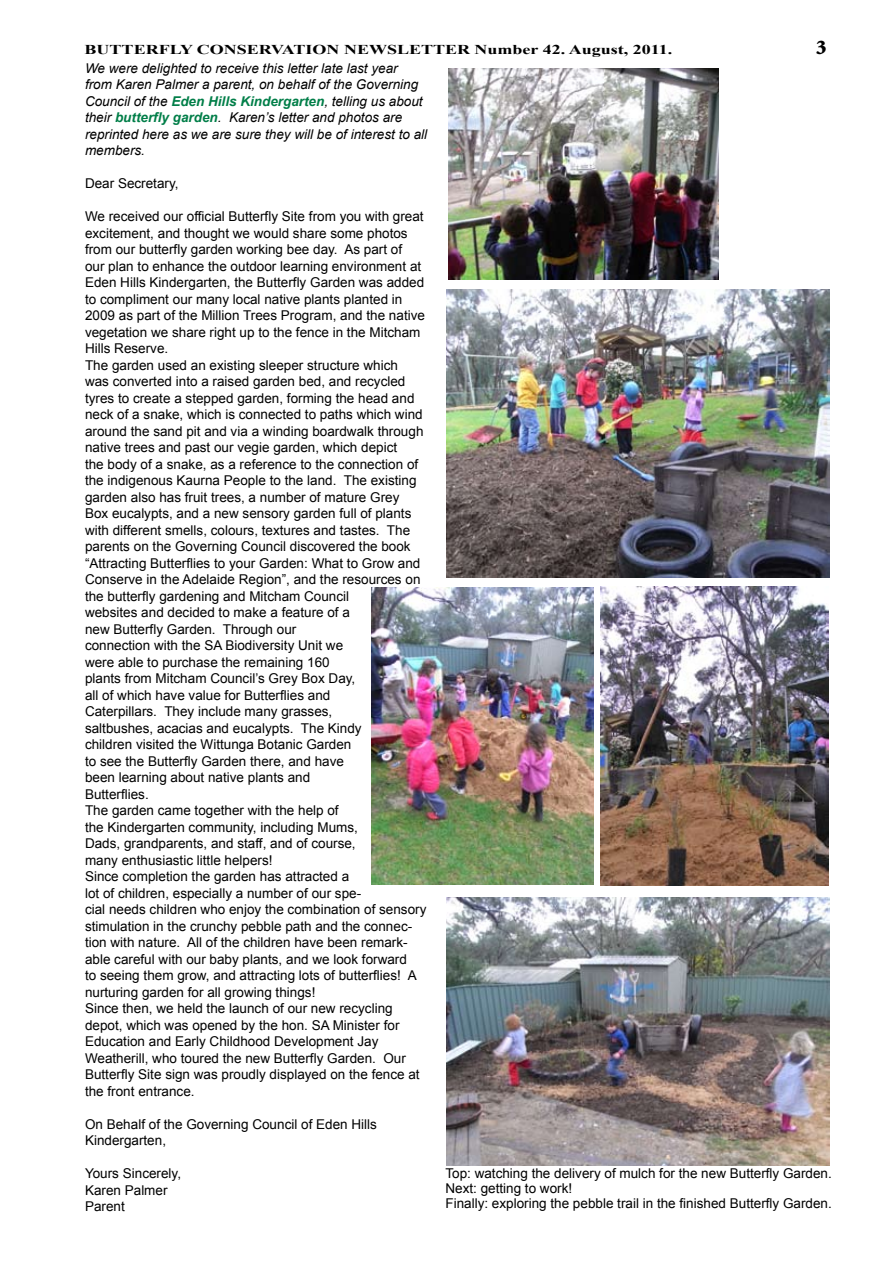
<style>
.page{position:relative;width:893px;height:1263px;background:#fff}
.page>*{position:absolute;margin:0;border:0;box-sizing:border-box;transform-origin:0 0}
.t1{font:13.5px/16.5px "Arial";color:#000}
.t2{font:italic 13.5px/16.5px "Arial";color:#000}
.t3{font:700 13.5px "Times New Roman";color:#000;scale:1.33 1}
.s1{font-weight:700;color:#007e48}
</style>
<div class="page">
<img style="left:449px;top:69px;width:270px;height:210px">
<img style="left:446px;top:289px;width:383px;height:289px">
<img style="left:371px;top:588px;width:222px;height:296px">
<img style="left:600px;top:586px;width:229px;height:299px">
<img style="left:446px;top:897px;width:383px;height:268px">
<p class="t3" style="left:85px;top:40px;width:443px">BUTTERFLY CONSERVATION NEWSLETTER Number 42. August, 2011.</p>
<p class="t2" style="left:85px;top:60px;width:344px">We were delighted to receive this letter late last year from Karen Palmer a parent, on behalf of the Governing Council of the <span class="s1">Eden Hills Kindergarten</span>, telling us about their <span class="s1">butterfly garden</span>. Karen’s letter and photos are reprinted here as we are sure they will be of interest to all members.</p>
<p class="t1" style="left:85px;top:175px;width:95px">Dear Secretary,</p>
<p class="t1" style="left:85px;top:208px;width:343px">We received our official Butterfly Site from you with great excitement, and thought we would share some photos from our butterfly garden working bee day. As part of<br>our plan to enhance the outdoor learning environment at Eden Hills Kindergarten, the Butterfly Garden was added to compliment our many local native plants planted in 2009 as part of the Million Trees Program, and the native vegetation we share right up to the fence in the Mitcham Hills Reserve.<br>The garden used an existing sleeper structure which<br>was converted into a raised garden bed, and recycled tyres to create a stepped garden, forming the head and neck of a snake, which is connected to paths which wind around the sand pit and via a winding boardwalk through native trees and past our vegie garden, which depict<br>the body of a snake, as a reference to the connection of the indigenous Kaurna People to the land. The existing garden also has fruit trees, a number of mature Grey<br>Box eucalypts, and a new sensory garden full of plants with different smells, colours, textures and tastes. The parents on the Governing Council discovered the book “Attracting Butterflies to your Garden: What to Grow and Conserve in the Adelaide Region”, and the resources on the butterfly gardening and Mitcham Council<br>websites and decided to make a feature of a<br>new Butterfly Garden. Through our<br>connection with the SA Biodiversity Unit we<br>were able to purchase the remaining 160<br>plants from Mitcham Council’s Grey Box Day,<br>all of which have value for Butterflies and<br>Caterpillars. They include many grasses,<br>saltbushes, acacias and eucalypts. The Kindy<br>children visited the Wittunga Botanic Garden<br>to see the Butterfly Garden there, and have<br>been learning about native plants and<br>Butterflies.<br>The garden came together with the help of<br>the Kindergarten community, including Mums,<br>Dads, grandparents, and staff, and of course,<br>many enthusiastic little helpers!<br>Since completion the garden has attracted a<br>lot of children, especially a number of our spe-<br>cial needs children who enjoy the combination of sensory stimulation in the crunchy pebble path and the connec&shy;tion with nature. All of the children have been remark&shy;able careful with our baby plants, and we look forward<br>to seeing them grow, and attracting lots of butterflies! A nurturing garden for all growing things!<br>Since then, we held the launch of our new recycling depot, which was opened by the hon. SA Minister for Education and Early Childhood Development Jay Weatherill, who toured the new Butterfly Garden. Our Butterfly Site sign was proudly displayed on the fence at the front entrance.</p>
<p class="t1" style="left:85px;top:1116px;width:293px">On Behalf of the Governing Council of Eden Hills<br>Kindergarten,</p>
<p class="t1" style="left:85px;top:1165px;width:98px">Yours Sincerely,<br>Karen Palmer<br>Parent</p>
<p class="t1" style="left:445px;top:1166px;width:388px;line-height:15px">Top: watching the delivery of mulch for the new Butterfly Garden.<br>Next: getting to work!<br>Finally: exploring the pebble trail in the finished Butterfly Garden.</p>
</div>
